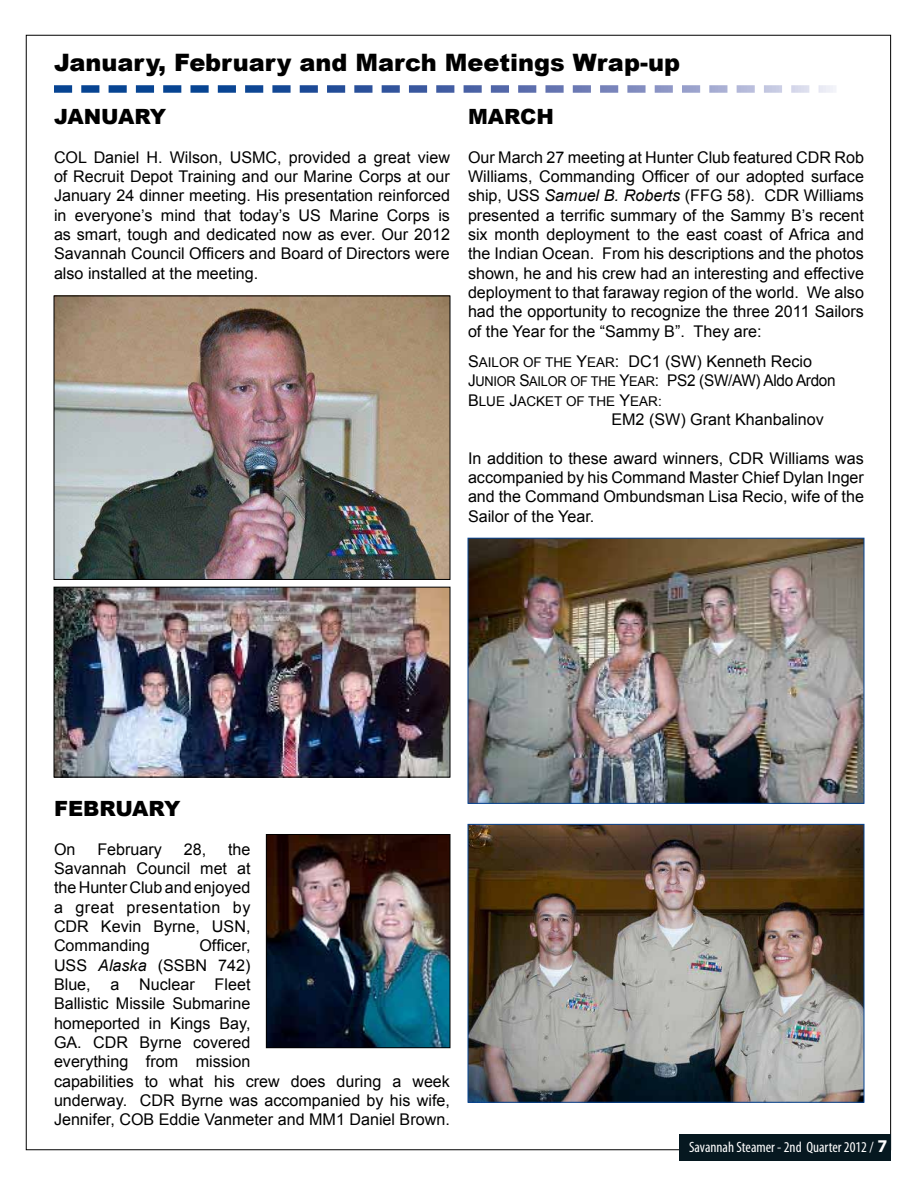
<style>
.page{position:relative;width:918px;height:1188px;background:#fff}
.page>*{position:absolute;margin:0;border:0;box-sizing:border-box;transform-origin:0 0}
.t1{font:900 24px "Arial";color:#000}
.t2{font:900 21px "Arial";color:#000}
.t3{font:16.2px/19.4px "Arial";color:#000;text-align:justify}
.t4{font:condensed 15px "Myriad Pro";color:#fff}
.t5{font:13.5px "Arial";color:#000}
.s1{font-style:italic}
.s2{font-size:13.5px}
.s3{font-size:16.2px}
.s4{font-weight:700;font-stretch:normal;font-size:18px}
</style>
<div class="page">
<svg style="left:54px;top:85px;width:782px;height:8px"></svg>
<img style="left:56px;top:298px;width:392px;height:280px">
<div style="left:54px;top:296px;width:396px;height:284px;border:1px solid #000"></div>
<img style="left:56px;top:589px;width:392px;height:186px">
<div style="left:54px;top:587px;width:396px;height:190px;border:1px solid #000"></div>
<img style="left:268px;top:836px;width:180px;height:210px">
<div style="left:266px;top:834px;width:184px;height:214px;border:1px solid #000"></div>
<img style="left:470px;top:540px;width:392px;height:262px">
<div style="left:468px;top:538px;width:396px;height:266px;border:1px solid #074492"></div>
<img style="left:470px;top:826px;width:392px;height:275px">
<div style="left:468px;top:824px;width:396px;height:279px;border:1px solid #074492"></div>
<div style="left:679px;top:1134px;width:212px;height:27px;background:#061820"></div>
<h1 class="t1" style="left:54px;top:45px;width:628px">January, February and March Meetings Wrap-up</h1>
<p class="t2" style="left:468px;top:101px;width:87px">MARCH</p>
<p class="t3" style="left:468px;top:147px;width:398px">Our March 27 meeting at Hunter Club featured CDR Rob Williams, Commanding Officer of our adopted surface ship, USS <span class="s1">Samuel B. Roberts</span> (FFG 58). CDR Williams presented a terrific summary of the Sammy B’s recent six month deployment to the east coast of Africa and the Indian Ocean. From his descriptions and the photos shown, he and his crew had an interesting and effective deployment to that faraway region of the world. We also had the opportunity to recognize the three 2011 Sailors of the Year for the “Sammy B”. They are:</p>
<p class="t3" style="left:468px;top:352px;width:369px">S<span class="s2">AILOR OF THE</span> Y<span class="s2">EAR</span>: DC1 (SW) Kenneth Recio<br>J<span class="s2">UNIOR</span> S<span class="s2">AILOR OF THE</span> Y<span class="s2">EAR</span>: PS2 (SW/AW) Aldo Ardon</p>
<p class="t5" style="left:468px;top:392px;width:195px"><span class="s3">B</span>LUE <span class="s3">J</span>ACKET OF THE <span class="s3">Y</span>EAR:</p>
<p class="t3" style="left:611px;top:410px;width:214px">EM2 (SW) Grant Khanbalinov</p>
<p class="t3" style="left:468px;top:448px;width:397px">In addition to these award winners, CDR Williams was accompanied by his Command Master Chief Dylan Inger and the Command Ombundsman Lisa Recio, wife of the Sailor of the Year.</p>
<p class="t2" style="left:54px;top:101px;width:114px">JANUARY</p>
<p class="t3" style="left:54px;top:147px;width:397px">COL Daniel H. Wilson, USMC, provided a great view of Recruit Depot Training and our Marine Corps at our January 24 dinner meeting. His presentation reinforced in everyone’s mind that today’s US Marine Corps is as smart, tough and dedicated now as ever. Our 2012<br>Savannah Council Officers and Board of Directors were also installed at the meeting.</p>
<p class="t2" style="left:54px;top:793px;width:128px">FEBRUARY</p>
<p class="t3" style="left:54px;top:839px;width:23px">On</p>
<p class="t3" style="left:97px;top:839px;width:66px">February</p>
<p class="t3" style="left:184px;top:839px;width:24px">28,</p>
<p class="t3" style="left:54px;top:839px;width:198px;text-indent:174px">the Savannah Council met at the Hunter Club and enjoyed a great presentation by CDR Kevin Byrne, USN, Commanding</p>
<p class="t3" style="left:54px;top:936px;width:398px;text-align:left;text-indent:145px">Officer,<br>USS <span class="s1">Alaska</span> (SSBN 742)<br>Blue, a Nuclear Fleet<br>Ballistic Missile Submarine<br>homeported in Kings Bay,<br>GA. CDR Byrne covered<br>everything from mission<br>capabilities to what his crew does during a week underway. CDR Byrne was accompanied by his wife,<br>Jennifer, COB Eddie Vanmeter and MM1 Daniel Brown.</p>
<p class="t4" style="left:689px;top:1138px;width:200px">Savannah Steamer - 2nd Quarter 2012 / <span class="s4">7</span></p>
</div>
